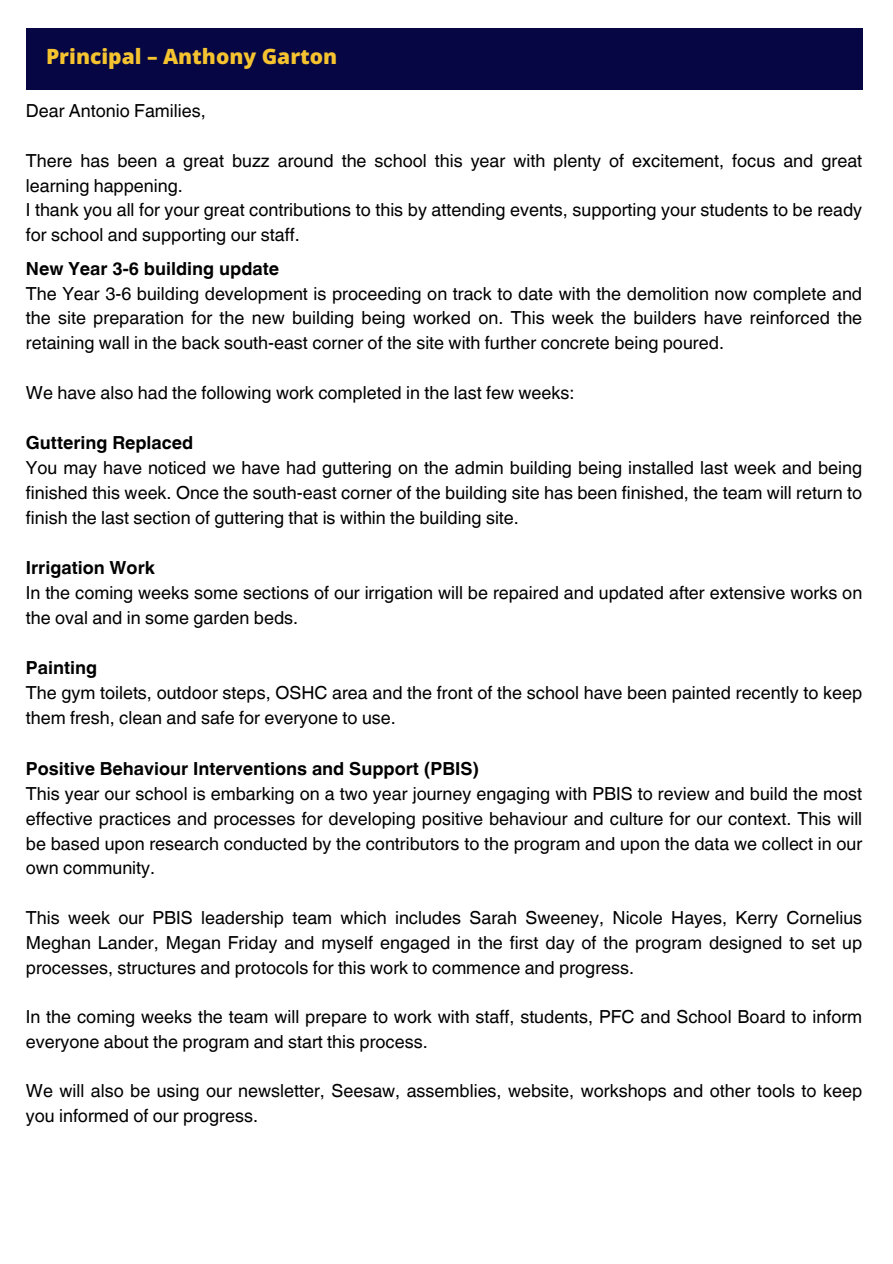
<style>
.page{position:relative;width:893px;height:1264px;background:#fff}
.page>*{position:absolute;margin:0;border:0;box-sizing:border-box;transform-origin:0 0}
.t1{font:800 21px "Open Sans";color:#f5c32f}
.t2{font:18px/24.8px "Helvetica World";color:#000}
.t3{font:700 18px "Helvetica World";color:#000}
</style>
<div class="page">
<div style="left:26px;top:28px;width:836px;height:62px;background:#060644"></div>
<h1 class="t1" style="left:46px;top:41px;width:293px">Principal – Anthony Garton</h1>
<p class="t2" style="left:26px;top:99px;width:181px">Dear Antonio Families,</p>
<p class="t2" style="left:26px;top:148px;width:837px">There has been a great buzz around the school this year with plenty of excitement, focus and great learning happening.</p>
<p class="t2" style="left:26px;top:198px;width:837px">I thank you all for your great contributions to this by attending events, supporting your students to be ready for school and supporting our staff.</p>
<p class="t3" style="left:26px;top:254px;width:255px">New Year 3-6 building update</p>
<p class="t2" style="left:26px;top:281px;width:837px;text-align:justify">The Year 3-6 building development is proceeding on track to date with the demolition now complete and the site preparation for the new building being worked on. This week the builders have reinforced the retaining wall in the back south-east corner of the site with further concrete being poured.</p>
<p class="t2" style="left:26px;top:380px;width:550px">We have also had the following work completed in the last few weeks:</p>
<p class="t3" style="left:26px;top:428px;width:169px">Guttering Replaced</p>
<p class="t2" style="left:26px;top:455px;width:837px;text-align:justify">You may have noticed we have had guttering on the admin building being installed last week and being finished this week. Once the south-east corner of the building site has been finished, the team will return to finish the last section of guttering that is within the building site.</p>
<p class="t3" style="left:26px;top:553px;width:130px">Irrigation Work</p>
<p class="t2" style="left:26px;top:580px;width:837px">In the coming weeks some sections of our irrigation will be repaired and updated after extensive works on the oval and in some garden beds.</p>
<p class="t3" style="left:26px;top:653px;width:73px">Painting</p>
<p class="t2" style="left:26px;top:680px;width:837px">The gym toilets, outdoor steps, OSHC area and the front of the school have been painted recently to keep them fresh, clean and safe for everyone to use.</p>
<p class="t3" style="left:26px;top:754px;width:455px">Positive Behaviour Interventions and Support (PBIS)</p>
<p class="t2" style="left:26px;top:781px;width:837px;text-align:justify">This year our school is embarking on a two year journey engaging with PBIS to review and build the most effective practices and processes for developing positive behaviour and culture for our context. This will be based upon research conducted by the contributors to the program and upon the data we collect in our own community.</p>
<p class="t2" style="left:26px;top:905px;width:837px;text-align:justify">This week our PBIS leadership team which includes Sarah Sweeney, Nicole Hayes, Kerry Cornelius Meghan Lander, Megan Friday and myself engaged in the first day of the program designed to set up processes, structures and protocols for this work to commence and progress.</p>
<p class="t2" style="left:26px;top:1004px;width:837px">In the coming weeks the team will prepare to work with staff, students, PFC and School Board to inform everyone about the program and start this process.</p>
<p class="t2" style="left:26px;top:1078px;width:837px">We will also be using our newsletter, Seesaw, assemblies, website, workshops and other tools to keep you informed of our progress.</p>
</div>
